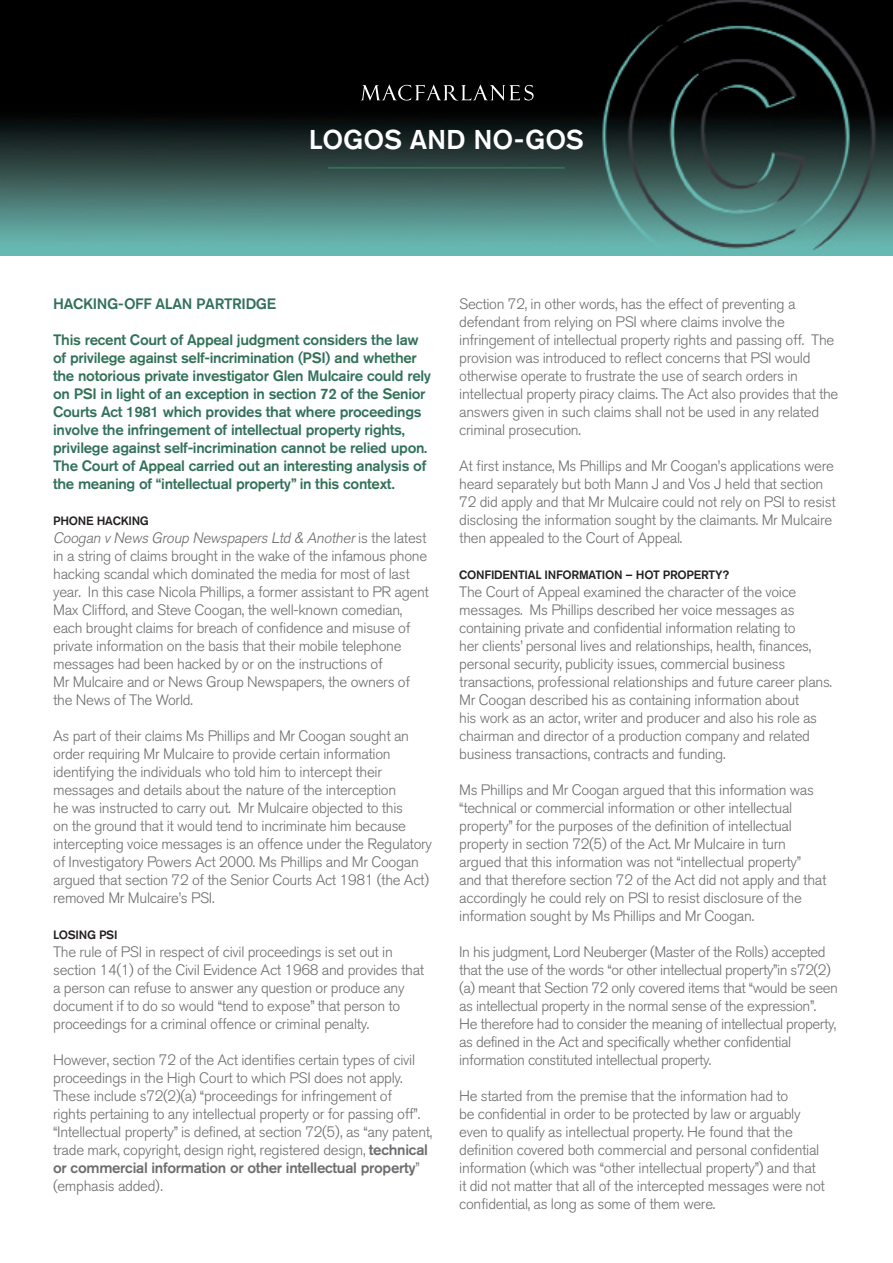
<style>
.page{position:relative;width:893px;height:1263px;background:#fff}
.page>*{position:absolute;margin:0;border:0;box-sizing:border-box;transform-origin:0 0}
.PageHead{font:500 27px "Akzidenz Grotesk BQ";color:#fff}
.BodyCopy{font:300 15px/18px "Akzidenz Grotesk BQ";letter-spacing:-.02em;color:#6c6d70}
.BodyCopyBefore{font:300 15px/18px "Akzidenz Grotesk BQ";letter-spacing:-.02em;color:#6c6d70}
.first_para{font:500 15px/18px "Akzidenz Grotesk BQ";letter-spacing:-.02em;color:#327159}
.MainHead{font:500 15px "Akzidenz Grotesk BQ";letter-spacing:-.02em;color:#327159}
.SubHead1{font:500 12px "Akzidenz Grotesk BQ";letter-spacing:-.02em;color:#231f20}
.s1{font-style:italic}
.s2{font-weight:500}
</style>
<div class="page">
<img style="left:0;top:0;width:893px;height:255px">
<hr style="left:328px;top:167px;width:237px;height:2px;background:#327159">
<svg style="left:359px;top:85px;width:175px;height:16px;background:#333"></svg>
<p class="PageHead" style="left:309px;top:123px;width:277px">LOGOS AND NO-GOS</p>
<p class="MainHead" style="left:53px;top:295px;width:225px">HACKING-OFF ALAN PARTRIDGE</p>
<p class="first_para" style="left:53px;top:331px;width:379px">This recent Court of Appeal judgment considers the law of privilege against self-incrimination (PSI) and whether the notorious private investigator Glen Mulcaire could rely on PSI in light of an exception in section 72 of the Senior Courts Act 1981 which provides that where proceedings involve the infringement of intellectual property rights, privilege against self-incrimination cannot be relied upon.<br>The Court of Appeal carried out an interesting analysis of the meaning of “intellectual property” in this context.</p>
<p class="SubHead1" style="left:53px;top:514px;width:97px">PHONE HACKING</p>
<p class="BodyCopyBefore" style="left:53px;top:529px;width:377px"><span class="s1">Coogan vNews Group Newspapers Ltd &amp; Another</span>i s t h e l at e s t in a string of claims brought in the wake of the infamous phone hacking scandal which dominated the media for most of last year. In this case Nicola Phillips, a former assistant to PR agent Max Clifford, and Steve Coogan, the well-known comedian, each brought claims for breach of confidence and misuse of private information on the basis that their mobile telephone messages had been hacked by or on the instructions of<br>Mr Mulcaire and or News Group Newspapers, the owners of the News of The World.</p>
<p class="BodyCopy" style="left:53px;top:727px;width:380px">As part of their claims Ms Phillips and Mr Coogan sought an order requiring Mr Mulcaire to provide certain information identifying the individuals who told him to intercept their messages and details about the nature of the interception<br>he was instructed to carry out. Mr Mulcaire objected to this<br>on the ground that it would tend to incriminate him because intercepting voice messages is an offence under the Regulatory of Investigatory Powers Act 2000. Ms Phillips and Mr Coogan argued that section 72 of the Senior Courts Act 1981 (the Act) removed Mr Mulcaire’s PSI.</p>
<p class="SubHead1" style="left:53px;top:928px;width:66px">LOSING PSI</p>
<p class="BodyCopyBefore" style="left:53px;top:943px;width:373px">The rule of PSI in respect of civil proceedings is set out in section 14(1) of the Civil Evidence Act 1968 and provides that a person can refuse to answer any question or produce any document if to do so would “tend to expose” that person to proceedings for a criminal offence or criminal penalty.</p>
<p class="BodyCopy" style="left:53px;top:1051px;width:381px">However, section 72 of the Act identifies certain types of civil proceedings in the High Court to which PSI does not apply.<br>These include s72(2)(a) “proceedings for infringement of<br>rights pertaining to any intellectual property or for passing off”. “Intellectual property” is defined, at section 72(5), as “any patent, trade mark, copyright, design right, registered design, <span class="s2">technical or commercial information or other intellectual property</span>” (emphasis added).</p>
<p class="BodyCopy" style="left:459px;top:295px;width:381px">Section 72, in other words, has the effect of preventing a defendant from relying on PSI where claims involve the infringement of intellectual property rights and passing off. The provision was introduced to reflect concerns that PSI would otherwise operate to frustrate the use of search orders in intellectual property piracy claims. The Act also provides that the answers given in such claims shall not be used in any related criminal prosecution.</p>
<p class="BodyCopy" style="left:459px;top:457px;width:378px">At first instance, Ms Phillips and Mr Coogan’s applications were heard separately but both Mann J and Vos J held that section 72 did apply and that Mr Mulcaire could not rely on PSI to resist disclosing the information sought by the claimants. Mr Mulcaire then appealed to the Court of Appeal.</p>
<p class="SubHead1" style="left:459px;top:567px;width:271px">CONFIDENTIAL INFORMATION – HOT PROPERTY?</p>
<p class="BodyCopyBefore" style="left:459px;top:583px;width:374px">The Court of Appeal examined the character of the voice messages. Ms Phillips described her voice messages as containing private and confidential information relating to<br>her clients’ personal lives and relationships, health, finances, personal security, publicity issues, commercial business transactions, professional relationships and future career plans.<br>Mr Coogan described his as containing information about<br>his work as an actor, writer and producer and also his role as chairman and director of a production company and related business transactions, contracts and funding.</p>
<p class="BodyCopy" style="left:459px;top:781px;width:369px">Ms Phillips and Mr Coogan argued that this information was “technical or commercial information or other intellectual property” for the purposes of the definition of intellectual property in section 72(5) of the Act. Mr Mulcaire in turn argued that this information was not “intellectual property” and that therefore section 72 of the Act did not apply and that accordingly he could rely on PSI to resist disclosure of the information sought by Ms Phillips and Mr Coogan.</p>
<p class="BodyCopy" style="left:459px;top:943px;width:380px">In his judgment, Lord Neuberger (Master of the Rolls) accepted that the use of the words “or other intellectual property”in s72(2) (a) meant that Section 72 only covered items that “would be seen as intellectual property in the normal sense of the expression”.<br>He therefore had to consider the meaning of intellectual property, as defined in the Act and specifically whether confidential information constituted intellectual property.</p>
<p class="BodyCopy" style="left:459px;top:1087px;width:367px">He started from the premise that the information had to<br>be confidential in order to be protected by law or arguably even to qualify as intellectual property. He found that the definition covered both commercial and personal confidential information (which was “other intellectual property”) and that it did not matter that all of the intercepted messages were not confidential, as long as some of them were.</p>
</div>
